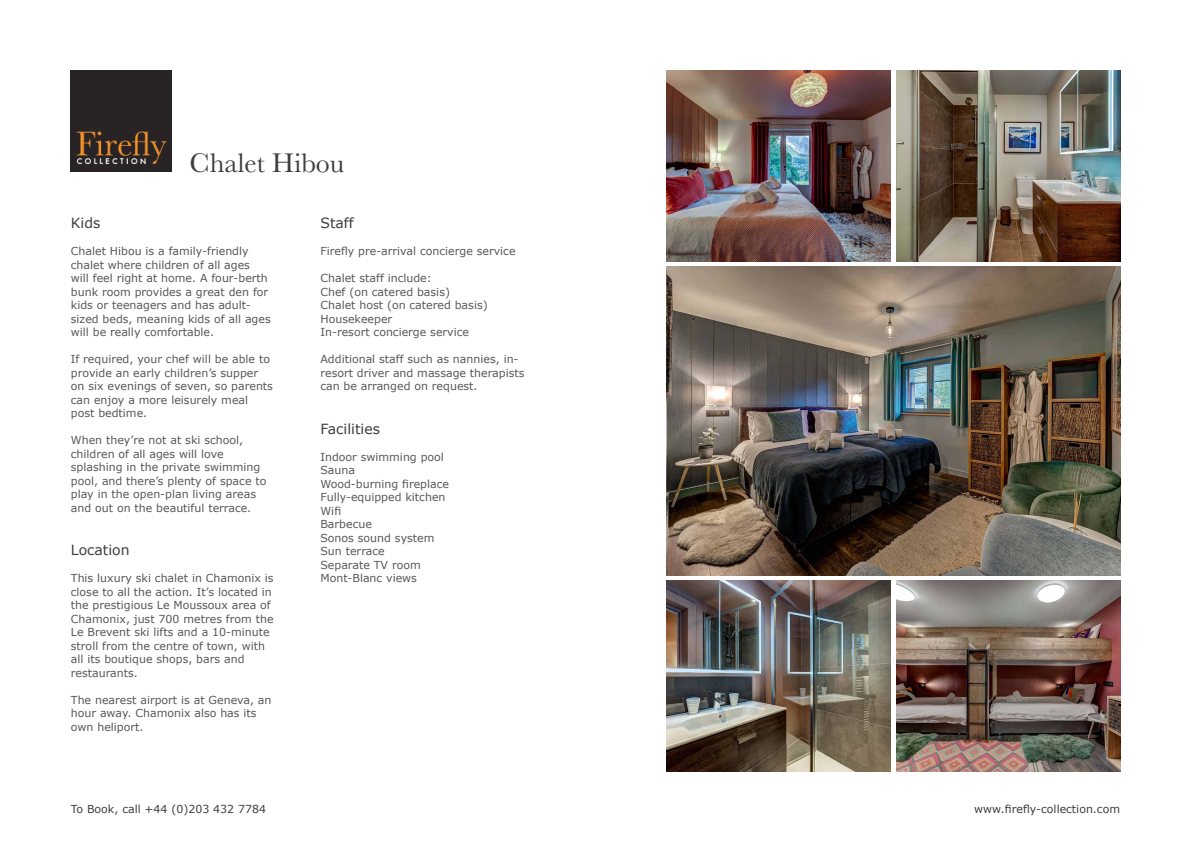
<style>
.page{position:relative;width:1191px;height:842px;background:#fff}
.page>*{position:absolute;margin:0;border:0;box-sizing:border-box;transform-origin:0 0}
.t1{font:28px "Baskerville";color:#3e3e3f}
.t2{font:14px "Verdana";color:#3e3e3f}
.t3{font:11px/13.5px "Verdana";color:#57585a}
.t4{font:11px "Verdana";color:#3e3e3f}
</style>
<div class="page">
<img style="left:71px;top:71px;width:101px;height:101px">
<img style="left:666px;top:267px;width:454px;height:308px">
<img style="left:666px;top:71px;width:224px;height:190px">
<img style="left:896px;top:71px;width:224px;height:190px">
<img style="left:666px;top:581px;width:224px;height:190px">
<img style="left:896px;top:581px;width:224px;height:190px">
<p class="t1" style="left:190px;top:145px;width:156px">Chalet Hibou</p>
<p class="t2" style="left:71px;top:214px;width:31px">Kids</p>
<p class="t3" style="left:71px;top:244px;width:201px">Chalet Hibou is a family-friendly chalet where children of all ages will feel right at home. A four-berth bunk room provides a great den for kids or teenagers and has adult&shy;sized beds, meaning kids of all ages will be really comfortable.</p>
<p class="t3" style="left:71px;top:352px;width:204px">If required, your chef will be able to provide an early children’s supper on six evenings of seven, so parents can enjoy a more leisurely meal post bedtime.</p>
<p class="t3" style="left:71px;top:433px;width:197px">When they’re not at ski school, children of all ages will love splashing in the private swimming pool, and there’s plenty of space to play in the open-plan living areas and out on the beautiful terrace.</p>
<p class="t2" style="left:71px;top:541px;width:60px">Location</p>
<p class="t3" style="left:71px;top:572px;width:204px">This luxury ski chalet in Chamonix is close to all the action. It’s located in the prestigious Le Moussoux area of<br>Chamonix, just 700 metres from the<br>Le Brevent ski lifts and a 10-minute stroll from the centre of town, with all its boutique shops, bars and restaurants.</p>
<p class="t3" style="left:71px;top:693px;width:202px">The nearest airport is at Geneva, an hour away. Chamonix also has its own heliport.</p>
<p class="t4" style="left:71px;top:802px;width:197px">To Book, call +44 (0)203 432 7784</p>
<p class="t2" style="left:320px;top:214px;width:35px">Staff</p>
<p class="t3" style="left:320px;top:244px;width:197px">Firefly pre-arrival concierge service</p>
<p class="t3" style="left:320px;top:271px;width:113px">Chalet staff include:</p>
<p class="t3" style="left:320px;top:285px;width:131px">Chef (on catered basis)</p>
<p class="t3" style="left:320px;top:298px;width:169px">Chalet host (on catered basis)</p>
<p class="t3" style="left:320px;top:312px;width:73px">Housekeeper</p>
<p class="t3" style="left:320px;top:325px;width:150px">In-resort concierge service</p>
<p class="t3" style="left:320px;top:352px;width:206px">Additional staff such as nannies, in&shy;resort driver and massage therapists can be arranged on request.</p>
<p class="t2" style="left:320px;top:420px;width:61px">Facilities</p>
<p class="t3" style="left:320px;top:450px;width:125px">Indoor swimming pool</p>
<p class="t3" style="left:320px;top:464px;width:36px">Sauna</p>
<p class="t3" style="left:320px;top:477px;width:130px">Wood-burning fireplace</p>
<p class="t3" style="left:320px;top:491px;width:127px">Fully-equipped kitchen</p>
<p class="t3" style="left:320px;top:504px;width:22px">Wifi</p>
<p class="t3" style="left:320px;top:518px;width:53px">Barbecue</p>
<p class="t3" style="left:320px;top:531px;width:116px">Sonos sound system</p>
<p class="t3" style="left:320px;top:545px;width:66px">Sun terrace</p>
<p class="t3" style="left:320px;top:558px;width:102px">Separate TV room</p>
<p class="t3" style="left:320px;top:572px;width:98px">Mont-Blanc views</p>
<p class="t4" style="left:974px;top:802px;width:147px">www.firefly-collection.com</p>
</div>
